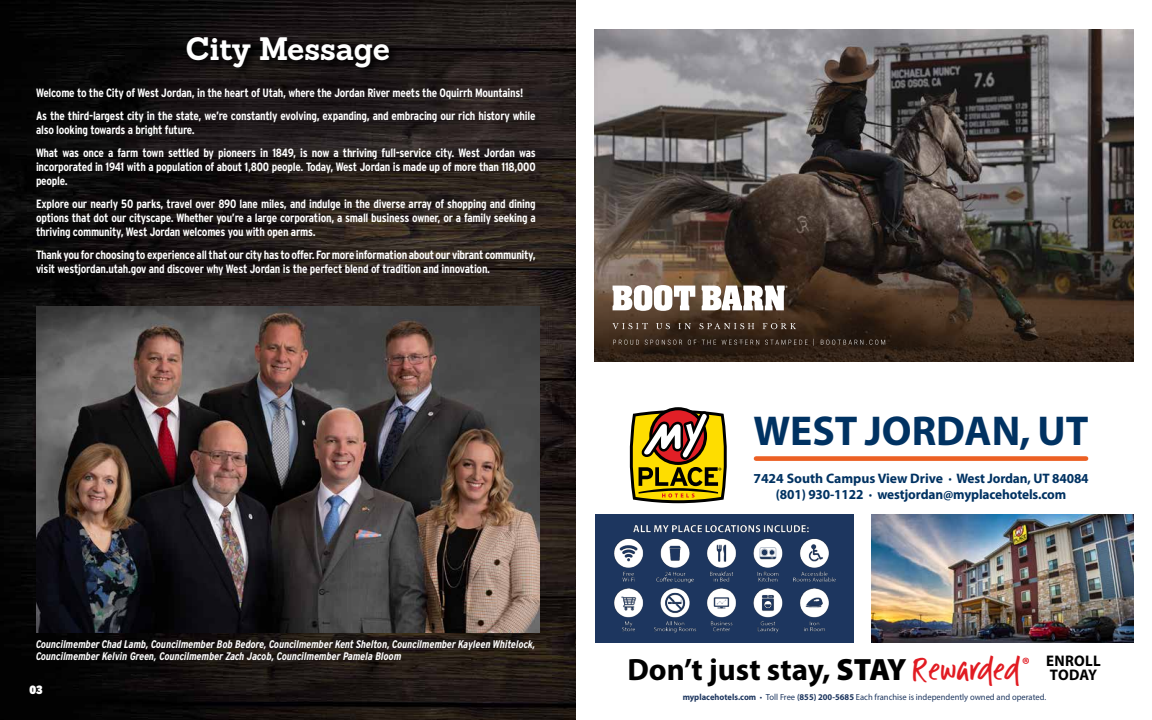
<style>
.page{position:relative;width:1152px;height:720px;background:#fff}
.page>*{position:absolute;margin:0;border:0;box-sizing:border-box;transform-origin:0 0}
.t1{font:700 41.9px "Myriad Pro";color:#003262}
.t2{font:700 31.6px "Sanchez";letter-spacing:-.015em;color:#fff}
.t3{font:700 30.9px "Myriad Pro";color:#000}
.t4{font:700 15.4px/14.4px "Myriad Pro";letter-spacing:.02em;color:#000}
.t5{font:700 13.8px/16.5px "Myriad Pro";letter-spacing:-.01em;color:#003262;text-align:center}
.t6{font:700 12px/14px "Interstate Condensed";letter-spacing:-.02em;color:#fff}
.t7{font:900 12px "Interstate Condensed";color:#fff}
.t8{font:italic 700 11px/12px "Interstate Condensed";color:#fff}
.t9{font:8.8px "Myriad Pro";color:#1d365f}
.s1{font-weight:900}
.s2{font-family:"Intruding Cat";font-weight:400;color:#e11b22}
.s3{font-weight:700}
.s4{font-weight:600}
</style>
<div class="page">
<img style="left:0;top:0;width:576px;height:720px">
<svg style="left:185px;top:35px;width:214px;height:42px;background:#120e0e"></svg>
<img style="left:36px;top:307px;width:504px;height:326px">
<svg style="left:630px;top:407px;width:97px;height:96px;background:#aa8a2c"></svg>
<img style="left:871px;top:514px;width:262px;height:128px">
<div style="left:756px;top:456px;width:330px;height:5px;background:#ec6024"></div>
<div style="left:595px;top:514px;width:258px;height:128px;background:#1d365f"></div>
<img style="left:614px;top:525px;width:221px;height:108px">
<img style="left:595px;top:29px;width:538px;height:261px">
<svg style="left:595px;top:290px;width:538px;height:72px;background:#3c2a1c"></svg>
<svg style="left:613px;top:285px;width:82px;height:26px"></svg>
<svg style="left:702px;top:286px;width:86px;height:24px"></svg>
<svg style="left:612px;top:323px;width:184px;height:6px"></svg>
<svg style="left:613px;top:339px;width:272px;height:7px;background:#41342a"></svg>
<svg style="left:595px;top:29px;width:2px;height:6px"></svg>
<svg style="left:1132px;top:29px;width:2px;height:6px"></svg>
<h2 class="t2" style="left:186px;top:27px;width:206px">City Message</h2>
<p class="t6" style="left:36px;top:81px;width:501px;line-height:23px">Welcome to the City of West Jordan, in the heart of Utah, where the Jordan River meets the Oquirrh Mountains!<br>As the third-largest city in the state, we’re constantly evolving, expanding, and embracing our rich history while</p>
<p class="t6" style="left:36px;top:118px;width:501px;line-height:23px">also looking towards a bright future.<br>What was once a farm town settled by pioneers in 1849, is now a thriving full-service city. West Jordan was</p>
<p class="t6" style="left:36px;top:159px;width:501px">incorporated in 1941 with a population of about 1,800 people. Today, West Jordan is made up of more than 118,000 people.</p>
<p class="t6" style="left:36px;top:196px;width:501px;text-align:justify">Explore our nearly 50 parks, travel over 890 lane miles, and indulge in the diverse array of shopping and dining options that dot our cityscape. Whether you’re a large corporation, a small business owner, or a family seeking a thriving community, West Jordan welcomes you with open arms.</p>
<p class="t6" style="left:36px;top:247px;width:501px">Thank you for choosing to experience all that our city has to offer. For more information about our vibrant community, visit westjordan.utah.gov and discover why West Jordan is the perfect blend of tradition and innovation.</p>
<p class="t8" style="left:36px;top:638px;width:501px">Councilmember Chad Lamb, Councilmember Bob Bedore, Councilmember Kent Shelton, Councilmember Kayleen Whitelock,<br>Councilmember Kelvin Green, Councilmember Zach Jacob, Councilmember Pamela Bloom</p>
<p class="t7" style="left:30px;top:682px;width:14px">03</p>
<h1 class="t1" style="left:754px;top:403px;width:337px">WEST JORDAN, UT</h1>
<p class="t5" style="left:753px;top:469px;width:337px">7424 South Campus View Drive · West Jordan, UT 84084 (801) 930-1122 · westjordan@myplacehotels.com</p>
<p class="t4" style="left:1046px;top:653px;width:56px">ENROLL<br>TODAY</p>
<h3 class="t3" style="left:627px;top:649px;width:404px">Don’t just stay, <span class="s1">STAY</span> <span class="s2">Rewarded</span><sup>®</sup></h3>
<p class="t9" style="left:683px;top:691px;width:365px"><span class="s3">myplacehotels.com</span> • Toll Free <span class="s4">(</span><span class="s3">855) 200-5685</span> Each franchise is independently owned and operated.</p>
</div>
